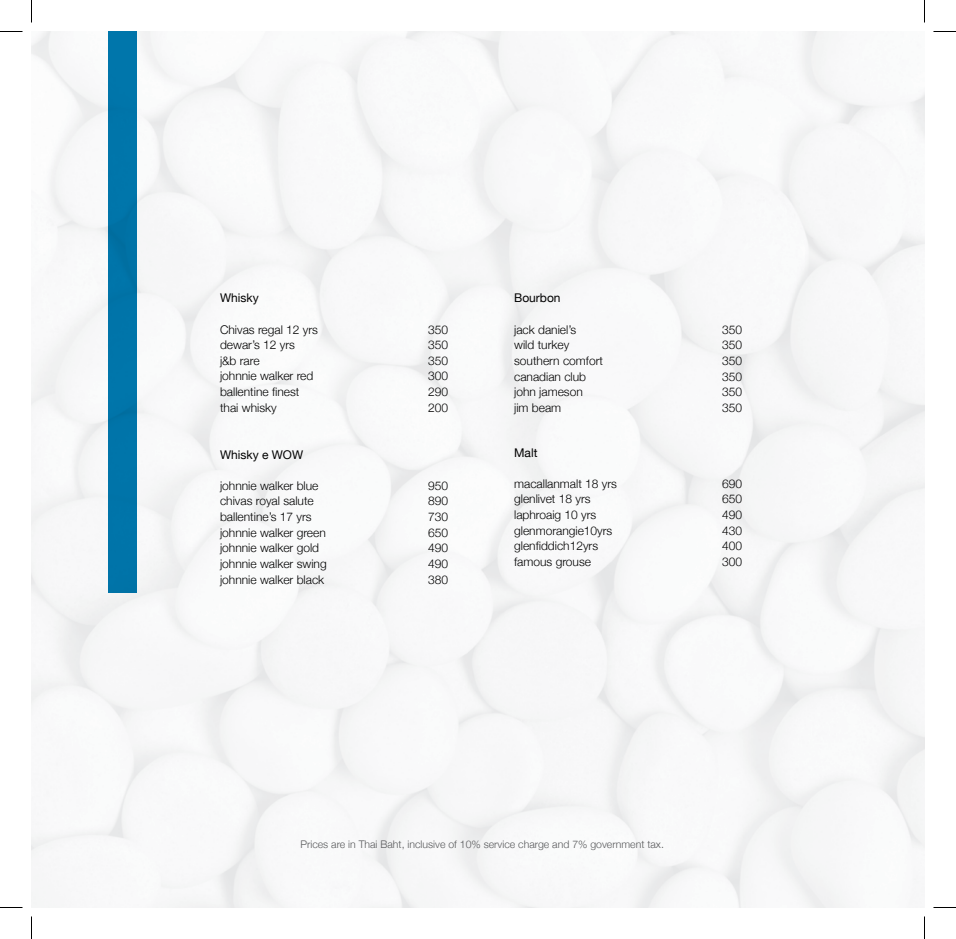
<style>
.page{position:relative;width:956px;height:939px;background:#fff}
.page>*{position:absolute;margin:0;border:0;box-sizing:border-box;transform-origin:0 0}
.t1{font:300 12px "Helvetica Neue";color:#000}
.t2{font:12px "Helvetica Neue";color:#000}
.t3{font:300 10.5px "Helvetica Neue";color:#58595b}
</style>
<div class="page">
<img style="left:32px;top:32px;width:893px;height:875px">
<div style="left:108px;top:32px;width:28px;height:561px;background:#0078ae"></div>
<svg style="left:0;top:31px;width:22px;height:1px"></svg>
<svg style="left:933px;top:31px;width:23px;height:1px"></svg>
<svg style="left:0;top:907px;width:22px;height:1px"></svg>
<svg style="left:933px;top:907px;width:23px;height:1px"></svg>
<svg style="left:31px;top:0;width:1px;height:22px"></svg>
<svg style="left:31px;top:916px;width:1px;height:23px"></svg>
<svg style="left:924px;top:0;width:1px;height:22px"></svg>
<svg style="left:924px;top:916px;width:1px;height:23px"></svg>
<p class="t2" style="left:220px;top:291px;width:40px">Whisky</p>
<p class="t1" style="left:220px;top:322px;width:100px">Chivas regal 12 yrs</p>
<p class="t1" style="left:428px;top:322px;width:22px">350</p>
<p class="t1" style="left:220px;top:338px;width:76px">dewar’s 12 yrs</p>
<p class="t1" style="left:428px;top:338px;width:22px">350</p>
<p class="t1" style="left:220px;top:353px;width:41px">j&amp;b rare</p>
<p class="t1" style="left:428px;top:353px;width:22px">350</p>
<p class="t1" style="left:220px;top:369px;width:95px">johnnie walker red</p>
<p class="t1" style="left:428px;top:369px;width:22px">300</p>
<p class="t1" style="left:220px;top:384px;width:81px">ballentine finest</p>
<p class="t1" style="left:428px;top:384px;width:22px">290</p>
<p class="t1" style="left:220px;top:400px;width:58px">thai whisky</p>
<p class="t1" style="left:428px;top:400px;width:22px">200</p>
<p class="t2" style="left:220px;top:447px;width:85px">Whisky e WOW</p>
<p class="t1" style="left:220px;top:478px;width:100px">johnnie walker blue</p>
<p class="t1" style="left:428px;top:478px;width:22px">950</p>
<p class="t1" style="left:220px;top:494px;width:95px">chivas royal salute</p>
<p class="t1" style="left:428px;top:494px;width:22px">890</p>
<p class="t1" style="left:220px;top:509px;width:93px">ballentine’s 17 yrs</p>
<p class="t1" style="left:428px;top:509px;width:22px">730</p>
<p class="t1" style="left:220px;top:525px;width:107px">johnnie walker green</p>
<p class="t1" style="left:428px;top:525px;width:22px">650</p>
<p class="t1" style="left:220px;top:541px;width:101px">johnnie walker gold</p>
<p class="t1" style="left:428px;top:541px;width:22px">490</p>
<p class="t1" style="left:220px;top:556px;width:108px">johnnie walker swing</p>
<p class="t1" style="left:428px;top:556px;width:22px">490</p>
<p class="t1" style="left:220px;top:572px;width:106px">johnnie walker black</p>
<p class="t1" style="left:428px;top:572px;width:22px">380</p>
<p class="t2" style="left:514px;top:291px;width:48px">Bourbon</p>
<p class="t1" style="left:514px;top:322px;width:64px">jack daniel’s</p>
<p class="t1" style="left:722px;top:322px;width:22px">350</p>
<p class="t1" style="left:514px;top:338px;width:57px">wild turkey</p>
<p class="t1" style="left:722px;top:338px;width:22px">350</p>
<p class="t1" style="left:514px;top:353px;width:90px">southern comfort</p>
<p class="t1" style="left:722px;top:353px;width:22px">350</p>
<p class="t1" style="left:514px;top:369px;width:74px">canadian club</p>
<p class="t1" style="left:722px;top:369px;width:22px">350</p>
<p class="t1" style="left:514px;top:385px;width:70px">john jameson</p>
<p class="t1" style="left:722px;top:385px;width:22px">350</p>
<p class="t1" style="left:514px;top:400px;width:49px">jim beam</p>
<p class="t1" style="left:722px;top:400px;width:22px">350</p>
<p class="t2" style="left:514px;top:445px;width:25px">Malt</p>
<p class="t1" style="left:514px;top:476px;width:104px">macallanmalt 18 yrs</p>
<p class="t1" style="left:722px;top:476px;width:22px">690</p>
<p class="t1" style="left:514px;top:492px;width:78px">glenlivet 18 yrs</p>
<p class="t1" style="left:722px;top:492px;width:22px">650</p>
<p class="t1" style="left:514px;top:507px;width:84px">laphroaig 10 yrs</p>
<p class="t1" style="left:722px;top:507px;width:22px">490</p>
<p class="t1" style="left:514px;top:523px;width:100px">glenmorangie10yrs</p>
<p class="t1" style="left:722px;top:523px;width:22px">430</p>
<p class="t1" style="left:514px;top:539px;width:86px">glenfiddich12yrs</p>
<p class="t1" style="left:722px;top:539px;width:22px">400</p>
<p class="t1" style="left:514px;top:554px;width:78px">famous grouse</p>
<p class="t1" style="left:722px;top:554px;width:22px">300</p>
<p class="t3" style="left:301px;top:837px;width:365px">Prices are in Thai Baht, inclusive of 10% service charge and 7% government tax.</p>
</div>
